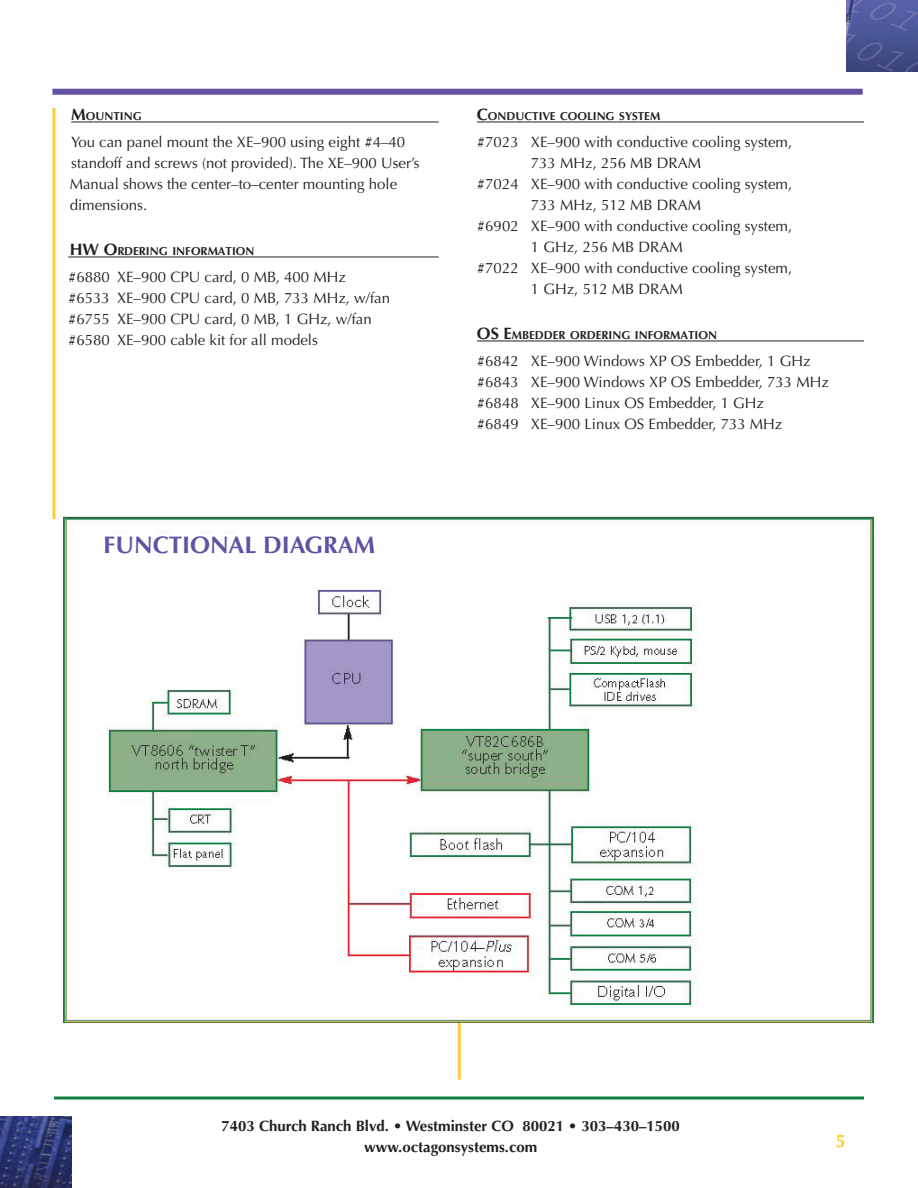
<style>
.page{position:relative;width:918px;height:1188px;background:#fff}
.page>*{position:absolute;margin:0;border:0;box-sizing:border-box;transform-origin:0 0}
.t1{font:700 24px "Optima LT Std";color:#6251a2}
.t2{font:700 18px "Optima LT Std";color:#fecd33}
.t3{font:15px/21px "Optima LT Std";color:#231f20}
.t4{font:700 15px/21px "Optima LT Std";color:#231f20;text-align:center}
.t5{font:700 11.55px "Optima LT Std";color:#231f20}
.s1{font-size:16.5px}
</style>
<div class="page">
<svg style="left:54px;top:1096px;width:810px;height:4px;background:#4a9e6e"></svg>
<img style="left:0;top:1116px;width:72px;height:72px">
<div style="left:52px;top:89px;width:811px;height:6px;background:#6251a2"></div>
<svg style="left:52px;top:108px;width:4px;height:411px;background:#fed965"></svg>
<hr style="left:458px;top:621px;width:3px;height:459px;background:#fecd33">
<img style="left:846px;top:0;width:72px;height:72px">
<hr style="left:71px;top:122px;width:368px;height:1px;background:#231f20">
<hr style="left:68px;top:257px;width:371px;height:1px;background:#231f20">
<img style="left:64px;top:517px;width:810px;height:505px">
<hr style="left:477px;top:122px;width:387px;height:1px;background:#231f20">
<hr style="left:477px;top:341px;width:387px;height:1px;background:#231f20">
<div style="left:103px;top:535px;width:292px;height:37px;background:#fff"></div>
<p class="t5" style="left:71px;top:111px;width:72px"><span class="s1">M</span>OUNTING</p>
<p class="t3" style="left:70px;top:133px;width:351px">You can panel mount the XE–900 using eight #4–40 standoff and screws (not provided). The XE–900 User’s Manual shows the center–to–center mounting hole dimensions.</p>
<p class="t5" style="left:70px;top:246px;width:186px"><span class="s1">HW O</span>RDERING INFORMATION</p>
<p class="t3" style="left:68px;top:268px;width:323px">#6880 XE–900 CPU card, 0 MB, 400 MHz #6533 XE–900 CPU card, 0 MB, 733 MHz, w/fan #6755 XE–900 CPU card, 0 MB, 1 GHz, w/fan #6580 XE–900 cable kit for all models</p>
<h1 class="t1" style="left:104px;top:535px;width:273px">FUNCTIONAL DIAGRAM</h1>
<p class="t5" style="left:477px;top:111px;width:185px"><span class="s1">C</span>ONDUCTIVE COOLING SYSTEM</p>
<p class="t3" style="left:477px;top:133px;width:317px">#7023 XE–900 with conductive cooling system,</p>
<p class="t3" style="left:531px;top:154px;width:172px">733 MHz, 256 MB DRAM</p>
<p class="t3" style="left:477px;top:175px;width:317px">#7024 XE–900 with conductive cooling system,</p>
<p class="t3" style="left:531px;top:196px;width:172px">733 MHz, 512 MB DRAM</p>
<p class="t3" style="left:477px;top:217px;width:317px">#6902 XE–900 with conductive cooling system,</p>
<p class="t3" style="left:531px;top:238px;width:153px">1 GHz, 256 MB DRAM</p>
<p class="t3" style="left:477px;top:259px;width:317px">#7022 XE–900 with conductive cooling system,</p>
<p class="t3" style="left:531px;top:280px;width:153px">1 GHz, 512 MB DRAM</p>
<p class="t5" style="left:477px;top:330px;width:242px"><span class="s1">OS E</span>MBEDDER ORDERING INFORMATION</p>
<p class="t3" style="left:477px;top:352px;width:353px">#6842 XE–900 Windows XP OS Embedder, 1 GHz #6843 XE–900 Windows XP OS Embedder, 733 MHz #6848 XE–900 Linux OS Embedder, 1 GHz<br>#6849 XE–900 Linux OS Embedder, 733 MHz</p>
<p class="t4" style="left:222px;top:1117px;width:460px">7403 Church Ranch Blvd. • Westminster CO 80021 • 303–430–1500 www.octagonsystems.com</p>
<p class="t2" style="left:836px;top:1133px;width:12px">5</p>
</div>
